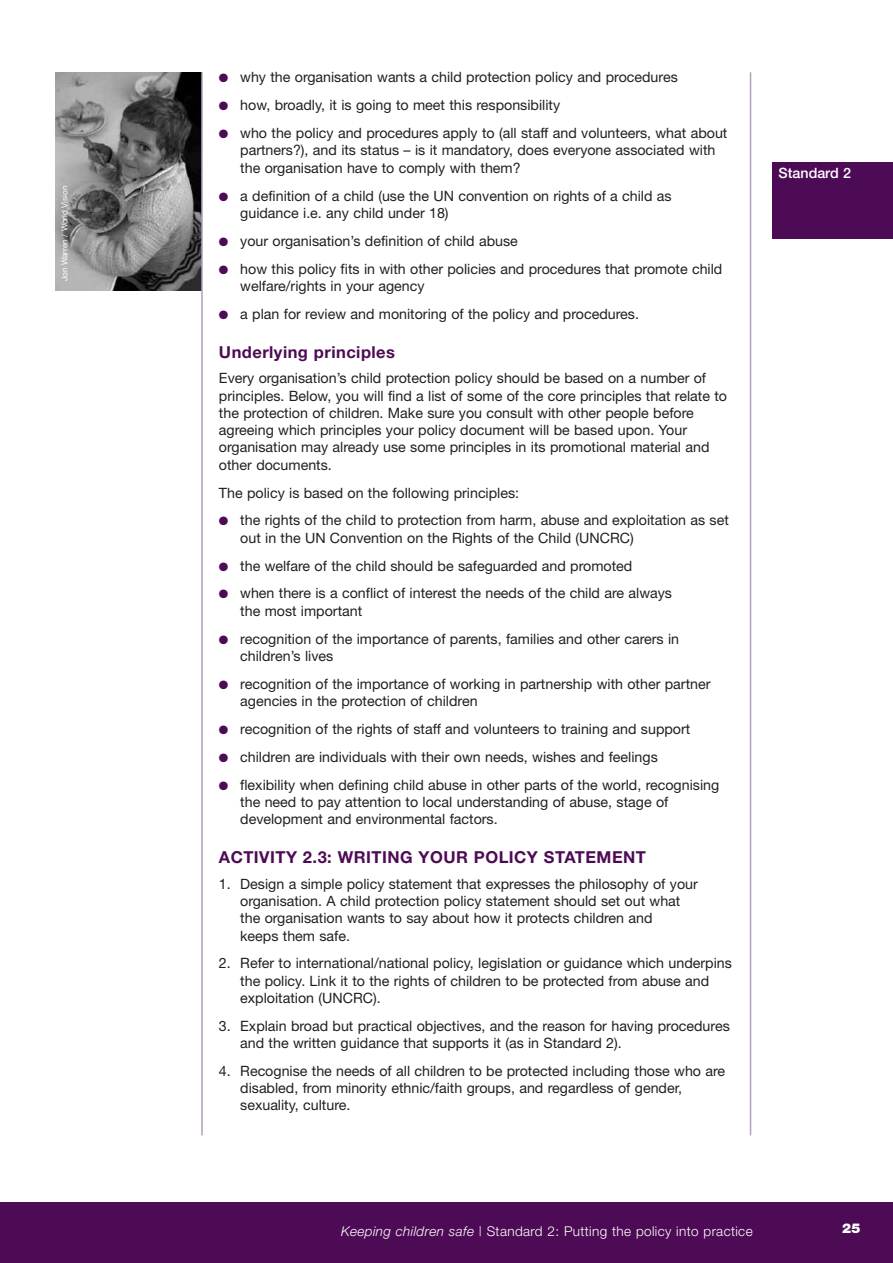
<style>
.page{position:relative;width:893px;height:1263px;background:#fff}
.page>*{position:absolute;margin:0;border:0;box-sizing:border-box;transform-origin:0 0}
.t1{font:700 16.5px "Helvetica Neue";letter-spacing:.03em;color:#4e0b55}
.t2{font:14.25px/17.2px "Helvetica Neue";color:#231f20}
.t3{font:500 14.25px "Helvetica Neue";color:#fff}
.t4{font:300 13.5px "Helvetica Neue";letter-spacing:.03em;color:#fff}
.t5{font:900 13.5px "Helvetica Neue";color:#fff}
.t6{font:8.25px "Helvetica Neue";color:#fff}
.s1{color:#4e0b55}
.s2{font-style:italic}
</style>
<div class="page">
<img style="left:55px;top:72px;width:146px;height:218px">
<div style="left:0;top:1202px;width:893px;height:61px;background:#4e0b55"></div>
<hr style="left:201px;top:72px;width:2px;height:1063px;background:#b39fbb">
<hr style="left:750px;top:72px;width:1px;height:1063px;background:#b39fbb">
<div style="left:772px;top:162px;width:121px;height:77px;background:#4e0b55"></div>
<p class="t6" style="left:62px;top:281px;width:97px;rotate:-90deg">Jon Warren / World Vision</p>
<p class="t2" style="left:219px;top:70px;width:460px"><span class="s1">●</span> why the organisation wants a child protection policy and procedures</p>
<p class="t2" style="left:219px;top:98px;width:343px"><span class="s1">●</span> how, broadly, it is going to meet this responsibility</p>
<p class="t2" style="left:240px;top:126px;width:489px;text-indent:-21px"><span class="s1">●</span> who the policy and procedures apply to (all staff and volunteers, what about partners?), and its status – is it mandatory, does everyone associated with the organisation have to comply with them?</p>
<p class="t2" style="left:240px;top:188px;width:433px;text-indent:-21px"><span class="s1">●</span> a definition of a child (use the UN convention on rights of a child as guidance i.e. any child under 18)</p>
<p class="t2" style="left:219px;top:233px;width:300px"><span class="s1">●</span> your organisation’s definition of child abuse</p>
<p class="t2" style="left:240px;top:261px;width:484px;text-indent:-21px"><span class="s1">●</span> how this policy fits in with other policies and procedures that promote child welfare/rights in your agency</p>
<p class="t2" style="left:219px;top:306px;width:421px"><span class="s1">●</span> a plan for review and monitoring of the policy and procedures.</p>
<p class="t1" style="left:219px;top:346px;width:178px">Underlying principles</p>
<p class="t2" style="left:219px;top:371px;width:509px">Every organisation’s child protection policy should be based on a number of principles. Below, you will find a list of some of the core principles that relate to the protection of children. Make sure you consult with other people before agreeing which principles your policy document will be based upon. Your organisation may already use some principles in its promotional material and other documents.</p>
<p class="t2" style="left:219px;top:485px;width:302px">The policy is based on the following principles:</p>
<p class="t2" style="left:240px;top:513px;width:490px;text-indent:-21px"><span class="s1">●</span> the rights of the child to protection from harm, abuse and exploitation as set out in the UN Convention on the Rights of the Child (UNCRC)</p>
<p class="t2" style="left:219px;top:558px;width:415px"><span class="s1">●</span> the welfare of the child should be safeguarded and promoted</p>
<p class="t2" style="left:240px;top:586px;width:433px;text-indent:-21px"><span class="s1">●</span> when there is a conflict of interest the needs of the child are always the most important</p>
<p class="t2" style="left:240px;top:631px;width:440px;text-indent:-21px"><span class="s1">●</span> recognition of the importance of parents, families and other carers in children’s lives</p>
<p class="t2" style="left:240px;top:676px;width:472px;text-indent:-21px"><span class="s1">●</span> recognition of the importance of working in partnership with other partner agencies in the protection of children</p>
<p class="t2" style="left:219px;top:721px;width:473px"><span class="s1">●</span> recognition of the rights of staff and volunteers to training and support</p>
<p class="t2" style="left:219px;top:749px;width:440px"><span class="s1">●</span> children are individuals with their own needs, wishes and feelings</p>
<p class="t2" style="left:240px;top:777px;width:480px;text-indent:-21px"><span class="s1">●</span> flexibility when defining child abuse in other parts of the world, recognising the need to pay attention to local understanding of abuse, stage of development and environmental factors.</p>
<p class="t1" style="left:219px;top:851px;width:428px">ACTIVITY 2.3: WRITING YOUR POLICY STATEMENT</p>
<p class="t2" style="left:240px;top:876px;width:459px;text-indent:-21px">1. Design a simple policy statement that expresses the philosophy of your organisation. A child protection policy statement should set out what the organisation wants to say about how it protects children and<br>keeps them safe.</p>
<p class="t2" style="left:240px;top:956px;width:493px;text-indent:-21px">2. Refer to international/national policy, legislation or guidance which underpins the policy. Link it to the rights of children to be protected from abuse and exploitation (UNCRC).</p>
<p class="t2" style="left:240px;top:1018px;width:491px;text-indent:-21px">3. Explain broad but practical objectives, and the reason for having procedures and the written guidance that supports it (as in Standard 2).</p>
<p class="t2" style="left:240px;top:1063px;width:486px;text-indent:-21px">4. Recognise the needs of all children to be protected including those who are disabled, from minority ethnic/faith groups, and regardless of gender, sexuality, culture.</p>
<p class="t3" style="left:779px;top:168px;width:74px">Standard 2</p>
<p class="t4" style="left:341px;top:1226px;width:413px"><span class="s2">Keeping children safe |</span> Standard 2: Putting the policy into practice</p>
<p class="t5" style="left:842px;top:1223px;width:20px">25</p>
</div>
